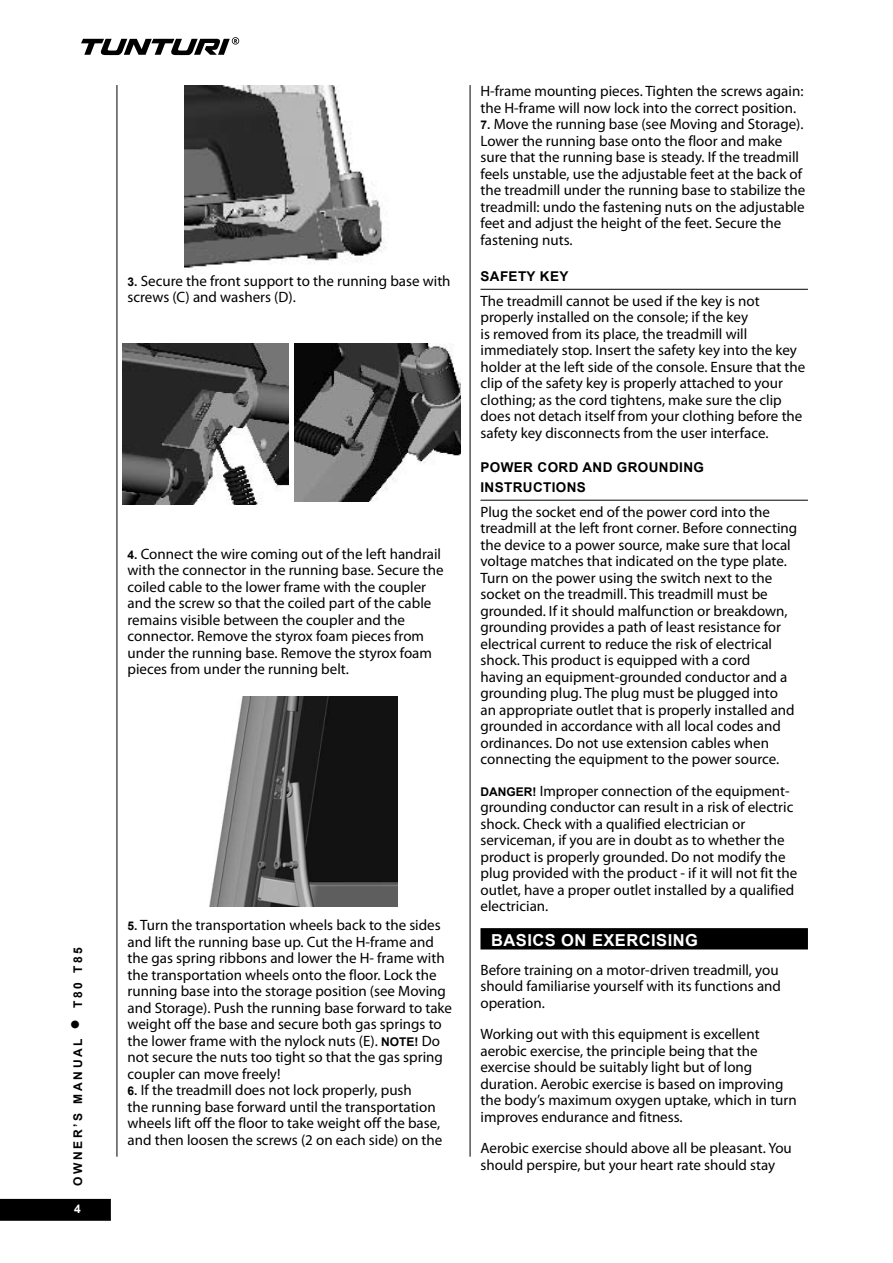
<style>
.page{position:relative;width:893px;height:1263px;background:#fff}
.page>*{position:absolute;margin:0;border:0;box-sizing:border-box;transform-origin:0 0}
.t1{font:700 16.5px "Arial";letter-spacing:.03em;color:#fff}
.t2{font:15px/16.5px "Myriad Pro";color:#000}
.t3{font:700 13.5px/19.5px "Arial";letter-spacing:.03em;color:#000}
.t4{font:700 12px "Arial";letter-spacing:.23em;color:#000}
.s1{font-weight:400;font-size:31.5px}
.s2{font-family:"Arial";font-weight:700;font-size:12px}
</style>
<div class="page">
<hr style="left:117px;top:85px;width:1px;height:1072px;background:#000">
<hr style="left:470px;top:85px;width:1px;height:1072px;background:#000">
<div style="left:0;top:1199px;width:111px;height:21px;background:#000"></div>
<svg style="left:81px;top:37px;width:158px;height:18px"></svg>
<img style="left:185px;top:85px;width:202px;height:184px">
<img style="left:122px;top:343px;width:166px;height:162px">
<img style="left:294px;top:343px;width:166px;height:158px">
<img style="left:209px;top:696px;width:189px;height:210px">
<hr style="left:480px;top:289px;width:328px;height:1px;background:#000">
<hr style="left:480px;top:500px;width:328px;height:1px;background:#000">
<div style="left:480px;top:928px;width:328px;height:21px;background:#000"></div>
<p class="t4" style="left:70px;top:1030px;width:84px;rotate:-90deg"><span class="s1">•</span> t80 t85</p>
<p class="t4" style="left:70px;top:1186px;width:148px;rotate:-90deg">Owner’s manual</p>
<p class="t2" style="left:128px;top:272px;width:325px"><span class="s2">3.</span> Secure the front support to the running base with screws (C) and washers (D).</p>
<p class="t2" style="left:128px;top:545px;width:317px"><span class="s2">4.</span> Connect the wire coming out of the left handrail with the connector in the running base. Secure the coiled cable to the lower frame with the coupler and the screw so that the coiled part of the cable remains visible between the coupler and the connector. Remove the styrox foam pieces from under the running base. Remove the styrox foam pieces from under the running belt.</p>
<p class="t2" style="left:128px;top:917px;width:326px"><span class="s2">5.</span> Turn the transportation wheels back to the sides and lift the running base up. Cut the H-frame and the gas spring ribbons and lower the H- frame with the transportation wheels onto the floor. Lock the running base into the storage position (see Moving and Storage). Push the running base forward to take weight off the base and secure both gas springs to the lower frame with the nylock nuts (E). <span class="s2">NOTE!</span> Do not secure the nuts too tight so that the gas spring coupler can move freely!</p>
<p class="t2" style="left:128px;top:1082px;width:316px"><span class="s2">6.</span> If the treadmill does not lock properly, push<br>the running base forward until the transportation wheels lift off the floor to take weight off the base, and then loosen the screws (2 on each side) on the</p>
<p class="t2" style="left:480px;top:83px;width:324px">H-frame mounting pieces. Tighten the screws again: the H-frame will now lock into the correct position.</p>
<p class="t2" style="left:480px;top:116px;width:326px"><span class="s2">7.</span> Move the running base (see Moving and Storage).<br>Lower the running base onto the floor and make sure that the running base is steady. If the treadmill feels unstable, use the adjustable feet at the back of the treadmill under the running base to stabilize the treadmill: undo the fastening nuts on the adjustable feet and adjust the height of the feet. Secure the fastening nuts.</p>
<p class="t3" style="left:480px;top:267px;width:89px">SAFETY KEY</p>
<p class="t2" style="left:480px;top:292px;width:326px">The treadmill cannot be used if the key is not properly installed on the console; if the key<br>is removed from its place, the treadmill will immediately stop. Insert the safety key into the key holder at the left side of the console. Ensure that the clip of the safety key is properly attached to your clothing; as the cord tightens, make sure the clip does not detach itself from your clothing before the safety key disconnects from the user interface.</p>
<p class="t3" style="left:480px;top:458px;width:225px">POWER CORD AND GROUNDING<br>INSTRUCTIONS</p>
<p class="t2" style="left:480px;top:503px;width:318px">Plug the socket end of the power cord into the treadmill at the left front corner. Before connecting the device to a power source, make sure that local voltage matches that indicated on the type plate.<br>Turn on the power using the switch next to the socket on the treadmill. This treadmill must be grounded. If it should malfunction or breakdown, grounding provides a path of least resistance for electrical current to reduce the risk of electrical shock. This product is equipped with a cord<br>having an equipment-grounded conductor and a grounding plug. The plug must be plugged into<br>an appropriate outlet that is properly installed and grounded in accordance with all local codes and ordinances. Do not use extension cables when connecting the equipment to the power source.</p>
<p class="t2" style="left:480px;top:782px;width:318px"><span class="s2">DANGER!</span> Improper connection of the equipment&shy;grounding conductor can result in a risk of electric shock. Check with a qualified electrician or serviceman, if you are in doubt as to whether the product is properly grounded. Do not modify the plug provided with the product - if it will not fit the outlet, have a proper outlet installed by a qualified electrician.</p>
<p class="t1" style="left:491px;top:929px;width:208px">BASICS ON EXERCISING</p>
<p class="t2" style="left:480px;top:961px;width:302px">Before training on a motor-driven treadmill, you should familiarise yourself with its functions and operation.</p>
<p class="t2" style="left:480px;top:1026px;width:318px">Working out with this equipment is excellent aerobic exercise, the principle being that the exercise should be suitably light but of long duration. Aerobic exercise is based on improving the body’s maximum oxygen uptake, which in turn improves endurance and fitness.</p>
<p class="t2" style="left:480px;top:1139px;width:313px">Aerobic exercise should above all be pleasant. You should perspire, but your heart rate should stay</p>
</div>
